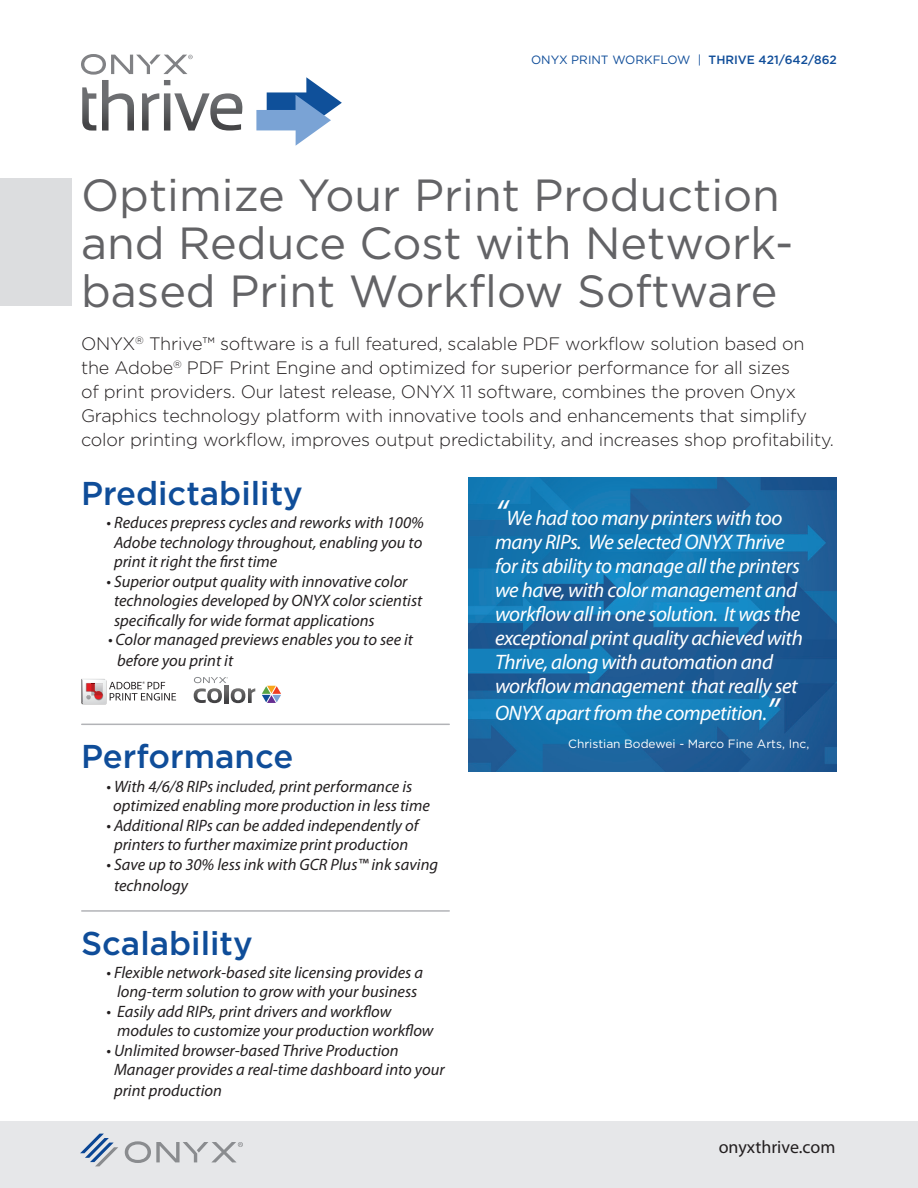
<style>
.page{position:relative;width:918px;height:1188px;background:#fff}
.page>*{position:absolute;margin:0;border:0;box-sizing:border-box;transform-origin:0 0}
.t1{font:45px/48px "Gotham";color:#636366}
.t2{font:500 33px "Gotham";color:#0f4d99}
.t3{font:italic 21px/24px "Myriad Pro";letter-spacing:-.02em;color:#fff}
.t4{font:300 18px/24px "Gotham";letter-spacing:-.01em;color:#231f20}
.t5{font:18px "Myriad Pro";color:#231f20}
.t6{font:italic 16.5px/19.5px "Myriad Pro";color:#231f20}
.t7{font:12px "Gotham";color:#fff}
.t8{font:12px "Gotham";color:#0f4d99}
.s1{font-weight:500}
.s2{font-size:36px}
</style>
<div class="page">
<img style="left:468px;top:477px;width:369px;height:294px">
<svg style="left:262px;top:686px;width:19px;height:17px"></svg>
<svg style="left:194px;top:677px;width:61px;height:26px"></svg>
<img style="left:81px;top:679px;width:26px;height:25px">
<svg style="left:82px;top:679px;width:94px;height:24px"></svg>
<hr style="left:82px;top:724px;width:367px;height:1px;background:#b2b3b7">
<hr style="left:82px;top:910px;width:367px;height:2px;background:#b2b3b7">
<div style="left:0;top:178px;width:72px;height:128px;background:#dcdddf"></div>
<div style="left:0;top:1121px;width:918px;height:67px;background:#e6e7e9"></div>
<svg style="left:80px;top:1134px;width:38px;height:32px"></svg>
<svg style="left:125px;top:1141px;width:118px;height:22px"></svg>
<img style="left:82px;top:87px;width:14px;height:44px">
<img style="left:102px;top:80px;width:32px;height:51px">
<img style="left:142px;top:93px;width:17px;height:38px">
<img style="left:164px;top:80px;width:6px;height:51px">
<img style="left:174px;top:93px;width:69px;height:38px">
<svg style="left:256px;top:77px;width:86px;height:69px"></svg>
<svg style="left:81px;top:54px;width:112px;height:21px"></svg>
<p class="t8" style="left:531px;top:53px;width:307px">ONYX PRINT WORKFLOW | <span class="s1">THRIVE 421/642/862</span></p>
<p class="t1" style="left:81px;top:170px;width:714px">Optimize Your Print Production and Reduce Cost with Network&shy;based Print Workflow Software</p>
<p class="t4" style="left:81px;top:332px;width:755px">ONYX<sup>®</sup> Thrive™ software is a full featured, scalable PDF workflow solution based on the Adobe<sup>®</sup> PDF Print Engine and optimized for superior performance for all sizes<br>of print providers. Our latest release, ONYX 11 software, combines the proven Onyx Graphics technology platform with innovative tools and enhancements that simplify color printing workflow, improves output predictability, and increases shop profitability.</p>
<p class="t2" style="left:81px;top:475px;width:223px">Predictability</p>
<p class="t6" style="left:106px;top:513px;width:319px">• Reduces prepress cycles and reworks with 100%</p>
<p class="t6" style="left:114px;top:532px;width:310px">Adobe technology throughout, enabling you to</p>
<p class="t6" style="left:114px;top:552px;width:165px">print it right the first time</p>
<p class="t6" style="left:114px;top:571px;width:310px;text-indent:-8px">• Superior output quality with innovative color technologies developed by ONYX color scientist specifically for wide format applications</p>
<p class="t6" style="left:108px;top:630px;width:307px">• Color managed previews enables you to see it</p>
<p class="t6" style="left:117px;top:651px;width:118px">before you print it</p>
<p class="t3" style="left:495px;top:505px;width:309px"><span class="s2">“</span>We had too many printers with too many RIPs. We selected ONYX Thrive for its ability to manage all the printers we have, with color management and workflow all in one solution. It was the exceptional print quality achieved with Thrive, along with automation and workflow management that really set</p>
<p class="t3" style="left:495px;top:700px;width:286px">ONYX apart from the competition.<span class="s2">”</span></p>
<p class="t7" style="left:568px;top:737px;width:243px">Christian Bodewei - Marco Fine Arts, Inc,</p>
<p class="t2" style="left:81px;top:738px;width:214px">Performance</p>
<p class="t6" style="left:106px;top:776px;width:307px">• With 4/6/8 RIPs included, print performance is</p>
<p class="t6" style="left:113px;top:796px;width:318px">optimized enabling more production in less time</p>
<p class="t6" style="left:106px;top:815px;width:314px">• Additional RIPs can be added independently of</p>
<p class="t6" style="left:114px;top:835px;width:296px">printers to further maximize print production</p>
<p class="t6" style="left:106px;top:854px;width:333px">• Save up to 30% less ink with GCR Plus™ ink saving</p>
<p class="t6" style="left:114px;top:875px;width:76px">technology</p>
<p class="t2" style="left:81px;top:924px;width:173px">Scalability</p>
<p class="t6" style="left:106px;top:962px;width:318px">• Flexible network-based site licensing provides a</p>
<p class="t6" style="left:117px;top:982px;width:302px">long-term solution to grow with your business</p>
<p class="t6" style="left:106px;top:1001px;width:286px">• Easily add RIPs, print drivers and workflow</p>
<p class="t6" style="left:117px;top:1021px;width:318px">modules to customize your production workflow</p>
<p class="t6" style="left:106px;top:1040px;width:294px">• Unlimited browser-based Thrive Production</p>
<p class="t6" style="left:114px;top:1060px;width:332px">Manager provides a real-time dashboard into your</p>
<p class="t6" style="left:114px;top:1081px;width:109px">print production</p>
<p class="t5" style="left:719px;top:1136px;width:118px">onyxthrive.com</p>
</div>
